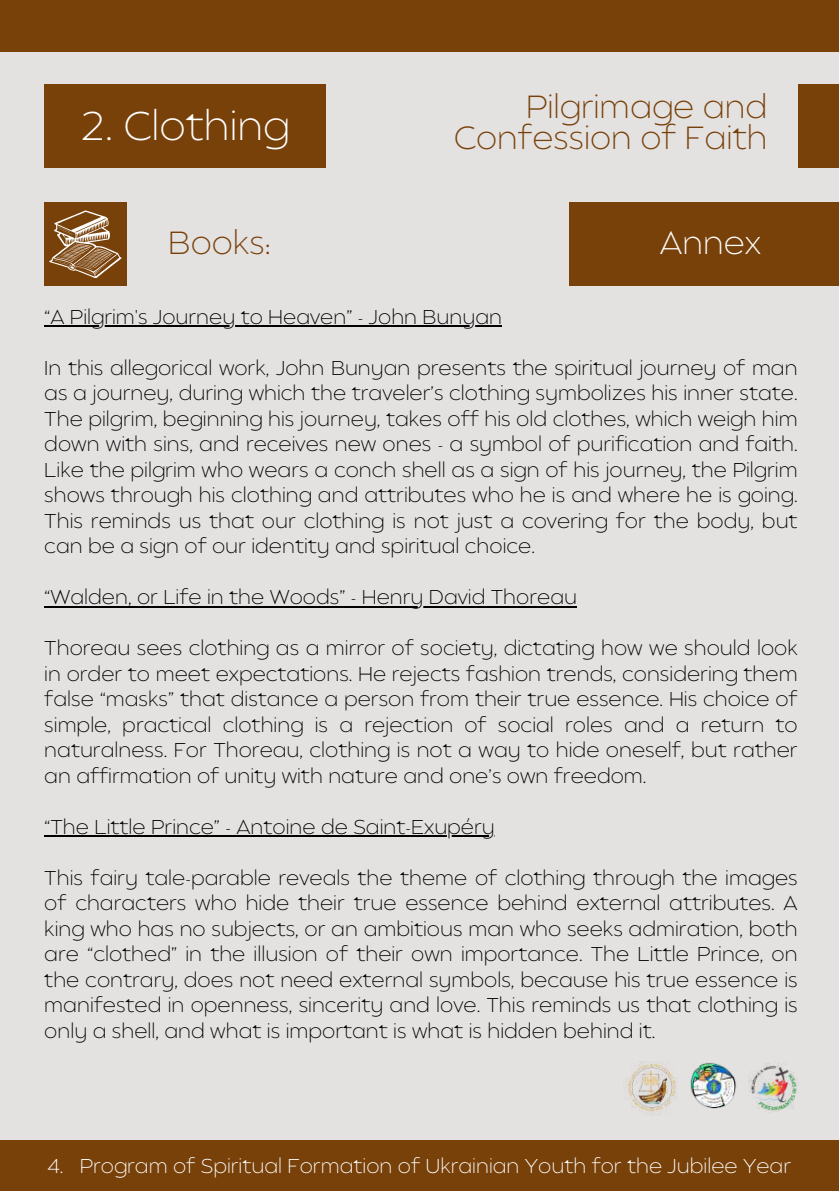
<style>
.page{position:relative;width:839px;height:1191px;background:#fff}
.page>*{position:absolute;margin:0;border:0;box-sizing:border-box;transform-origin:0 0}
.t1{font:200 40px "Balgin";color:#fff}
.t2{font:200 32px "Balgin";color:#784109}
.t3{font:200 32px "Balgin";color:#fff}
.t4{font:200 20px/25.6px "Balgin";color:#000;text-align:justify}
.t5{font:200 20px "Balgin";color:#fff}
</style>
<div class="page">
<div style="left:0;top:0;width:838px;height:1191px;background:#e4e1e1"></div>
<div style="left:0;top:0;width:838px;height:51px;background:#784109"></div>
<div style="left:0;top:1140px;width:838px;height:51px;background:#784109"></div>
<div style="left:569px;top:203px;width:269px;height:83px;background:#784109"></div>
<div style="left:44px;top:203px;width:82px;height:83px;background:#784109"></div>
<hr style="left:44px;top:325px;width:458px;height:2px;background:#000">
<hr style="left:44px;top:606px;width:533px;height:1px;background:#000">
<hr style="left:44px;top:835px;width:451px;height:2px;background:#000">
<div style="left:44px;top:84px;width:282px;height:84px;background:#784109"></div>
<div style="left:797px;top:84px;width:41px;height:84px;background:#784109"></div>
<img style="left:626px;top:1062px;width:51px;height:54px">
<img style="left:690px;top:1063px;width:46px;height:46px">
<img style="left:748px;top:1063px;width:49px;height:49px">
<svg style="left:49px;top:210px;width:72px;height:68px"></svg>
<h1 class="t1" style="left:81px;top:110px;width:210px">2. Clothing</h1>
<h2 class="t2" style="left:526px;top:94px;width:243px">Pilgrimage and</h2>
<h2 class="t2" style="left:453px;top:125px;width:315px">Confession of Faith</h2>
<h2 class="t2" style="left:168px;top:230px;width:104px">Books:</h2>
<h2 class="t3" style="left:660px;top:230px;width:103px">Annex</h2>
<p class="t4" style="left:44px;top:306px;width:459px">“A Pilgrim's Journey to Heaven” - John Bunyan</p>
<p class="t4" style="left:44px;top:357px;width:754px">In this allegorical work, John Bunyan presents the spiritual journey of man as a journey, during which the traveler’s clothing symbolizes his inner state.<br>The pilgrim, beginning his journey, takes off his old clothes, which weigh him down with sins, and receives new ones - a symbol of purification and faith.<br>Like the pilgrim who wears a conch shell as a sign of his journey, the Pilgrim shows through his clothing and attributes who he is and where he is going.<br>This reminds us that our clothing is not just a covering for the body, but can be a sign of our identity and spiritual choice.</p>
<p class="t4" style="left:44px;top:587px;width:534px">“Walden, or Life in the Woods” - Henry David Thoreau</p>
<p class="t4" style="left:44px;top:638px;width:754px">Thoreau sees clothing as a mirror of society, dictating how we should look in order to meet expectations. He rejects fashion trends, considering them false “masks” that distance a person from their true essence. His choice of simple, practical clothing is a rejection of social roles and a return to naturalness. For Thoreau, clothing is not a way to hide oneself, but rather an affirmation of unity with nature and one’s own freedom.</p>
<p class="t4" style="left:44px;top:816px;width:452px">“The Little Prince” - Antoine de Saint-Exupéry</p>
<p class="t4" style="left:44px;top:867px;width:754px">This fairy tale-parable reveals the theme of clothing through the images of characters who hide their true essence behind external attributes. A king who has no subjects, or an ambitious man who seeks admiration, both are “clothed” in the illusion of their own importance. The Little Prince, on the contrary, does not need external symbols, because his true essence is manifested in openness, sincerity and love. This reminds us that clothing is only a shell, and what is important is what is hidden behind it.</p>
<p class="t5" style="left:47px;top:1158px;width:745px">4. Program of Spiritual Formation of Ukrainian Youth for the Jubilee Year</p>
</div>
